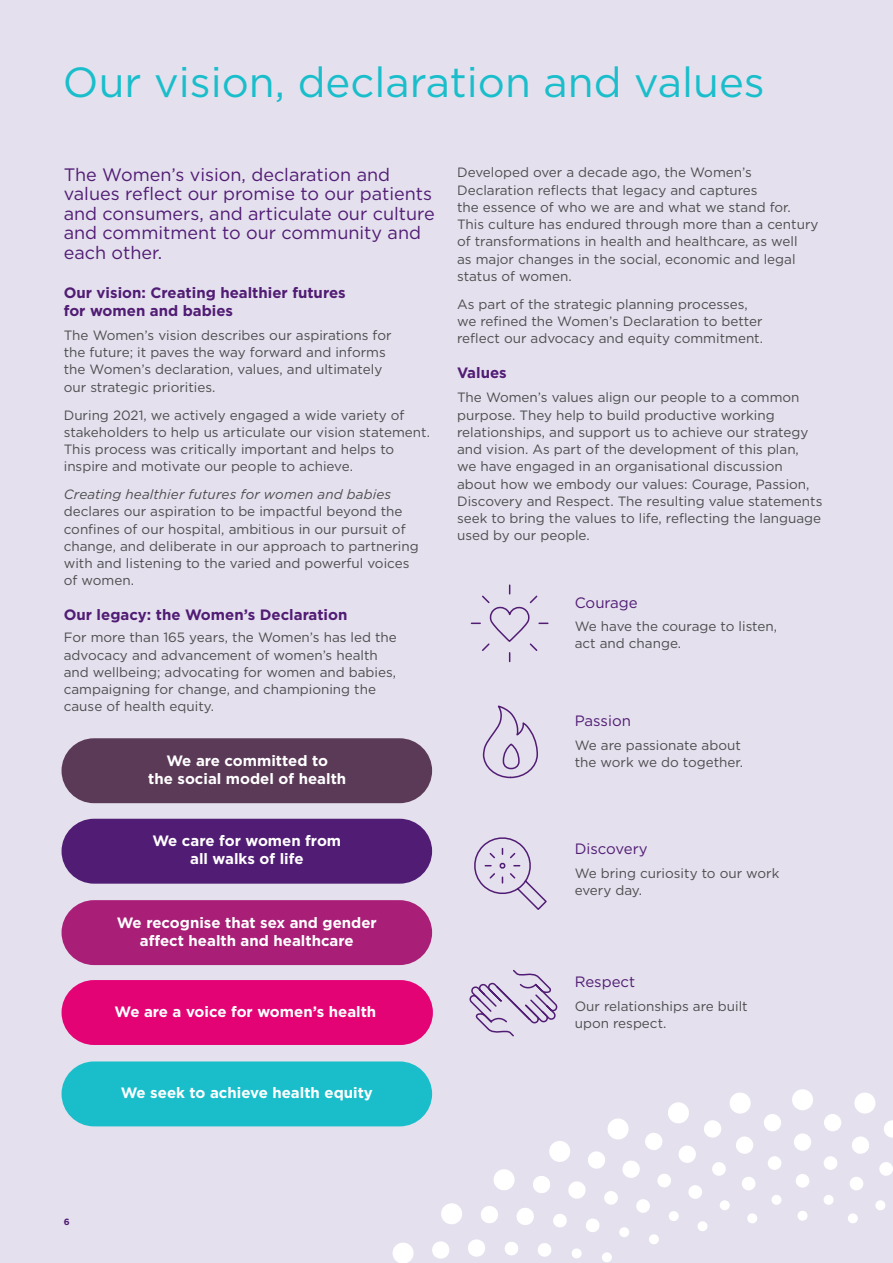
<style>
.page{position:relative;width:893px;height:1263px;background:#e4e0ed}
.page>*{position:absolute;margin:0;border:0;box-sizing:border-box;transform-origin:0 0}
.H2_Pg_Heading_L1{font:42px "Gotham";color:#1abecb}
.H3_IntroPara{font:18px/19.5px "Gotham";color:#511c74}
.P-Diagram_Text_Bold{font:700 15px/18px "Gotham";color:#fff;text-align:center}
.H4_Subheading_L1{font:700 15px/18px "Gotham";color:#511c74}
.H4-Subheading_L2_Pur{font:15px "Gotham";color:#511c74}
.P_BODY{font:13.5px/17.2px "Gotham";color:#4d4d4f}
.H1-PAGE_INFO_L{font:700 9px "Gotham";color:#511c74}
.s1{font-style:italic}
</style>
<div class="page">
<svg style="left:195px;top:1089px;width:698px;height:174px"></svg>
<svg style="left:470px;top:584px;width:79px;height:79px"></svg>
<svg style="left:482px;top:705px;width:56px;height:74px"></svg>
<svg style="left:474px;top:837px;width:73px;height:73px"></svg>
<svg style="left:469px;top:969px;width:89px;height:68px"></svg>
<div style="left:62px;top:819px;width:370px;height:65px;background:#511c74;border-radius:32px"></div>
<div style="left:62px;top:900px;width:370px;height:65px;background:#a91f77;border-radius:32px"></div>
<div style="left:62px;top:980px;width:371px;height:65px;background:#e40375;border-radius:32px"></div>
<div style="left:62px;top:1061px;width:370px;height:65px;background:#1abecb;border-radius:32px"></div>
<div style="left:62px;top:738px;width:370px;height:65px;background:#5b3a57;border-radius:32px"></div>
<h2 class="H2_Pg_Heading_L1" style="left:63px;top:56px;width:703px">Our vision, declaration and values</h2>
<h3 class="H3_IntroPara" style="left:64px;top:164px;width:372px">The Women’s vision, declaration and values reflect our promise to our patients and consumers, and articulate our culture and commitment to our community and each other.</h3>
<h4 class="H4_Subheading_L1" style="left:64px;top:284px;width:283px">Our vision: Creating healthier futures for women and babies</h4>
<p class="P_BODY" style="left:64px;top:326px;width:329px">The Women’s vision describes our aspirations for the future; it paves the way forward and informs the Women’s declaration, values, and ultimately our strategic priorities.</p>
<p class="P_BODY" style="left:64px;top:406px;width:368px">During 2021, we actively engaged a wide variety of stakeholders to help us articulate our vision statement.<br>This process was critically important and helps to inspire and motivate our people to achieve.</p>
<p class="P_BODY" style="left:64px;top:485px;width:356px"><span class="s1">Creating healthier futures for women and babies </span>declares our aspiration to be impactful beyond the confines of our hospital, ambitious in our pursuit of change, and deliberate in our approach to partnering with and listening to the varied and powerful voices of women.</p>
<h4 class="H4_Subheading_L1" style="left:64px;top:606px;width:285px">Our legacy: the Women’s Declaration</h4>
<p class="P_BODY" style="left:64px;top:629px;width:335px">For more than 165 years, the Women’s has led the advocacy and advancement of women’s health and wellbeing; advocating for women and babies, campaigning for change, and championing the cause of health equity.</p>
<p class="P-Diagram_Text_Bold" style="left:148px;top:751px;width:200px">We are committed to<br>the social model of health</p>
<p class="P-Diagram_Text_Bold" style="left:152px;top:832px;width:190px">We care for women from all walks of life</p>
<p class="P-Diagram_Text_Bold" style="left:117px;top:913px;width:262px">We recognise that sex and gender affect health and healthcare</p>
<p class="P-Diagram_Text_Bold" style="left:114px;top:1002px;width:263px">We are a voice for women’s health</p>
<p class="P-Diagram_Text_Bold" style="left:121px;top:1084px;width:254px">We seek to achieve health equity</p>
<p class="P_BODY" style="left:457px;top:164px;width:363px">Developed over a decade ago, the Women’s Declaration reflects that legacy and captures<br>the essence of who we are and what we stand for.<br>This culture has endured through more than a century of transformations in health and healthcare, as well<br>as major changes in the social, economic and legal status of women.</p>
<p class="P_BODY" style="left:457px;top:295px;width:307px">As part of the strategic planning processes, we refined the Women’s Declaration to better reflect our advocacy and equity commitment.</p>
<h4 class="H4_Subheading_L1" style="left:457px;top:364px;width:51px">Values</h4>
<p class="P_BODY" style="left:457px;top:389px;width:367px">The Women’s values align our people to a common purpose. They help to build productive working relationships, and support us to achieve our strategy and vision. As part of the development of this plan,<br>we have engaged in an organisational discussion about how we embody our values: Courage, Passion, Discovery and Respect. The resulting value statements seek to bring the values to life, reflecting the language used by our people.</p>
<h4 class="H4-Subheading_L2_Pur" style="left:575px;top:593px;width:65px">Courage</h4>
<p class="P_BODY" style="left:575px;top:617px;width:204px">We have the courage to listen, act and change.</p>
<h4 class="H4-Subheading_L2_Pur" style="left:575px;top:711px;width:58px">Passion</h4>
<p class="P_BODY" style="left:575px;top:736px;width:170px">We are passionate about the work we do together.</p>
<h4 class="H4-Subheading_L2_Pur" style="left:575px;top:839px;width:74px">Discovery</h4>
<p class="P_BODY" style="left:575px;top:864px;width:206px">We bring curiosity to our work every day.</p>
<h4 class="H4-Subheading_L2_Pur" style="left:575px;top:972px;width:62px">Respect</h4>
<p class="P_BODY" style="left:575px;top:997px;width:175px">Our relationships are built upon respect.</p>
<h1 class="H1-PAGE_INFO_L" style="left:64px;top:1216px;width:7px">6</h1>
</div>
